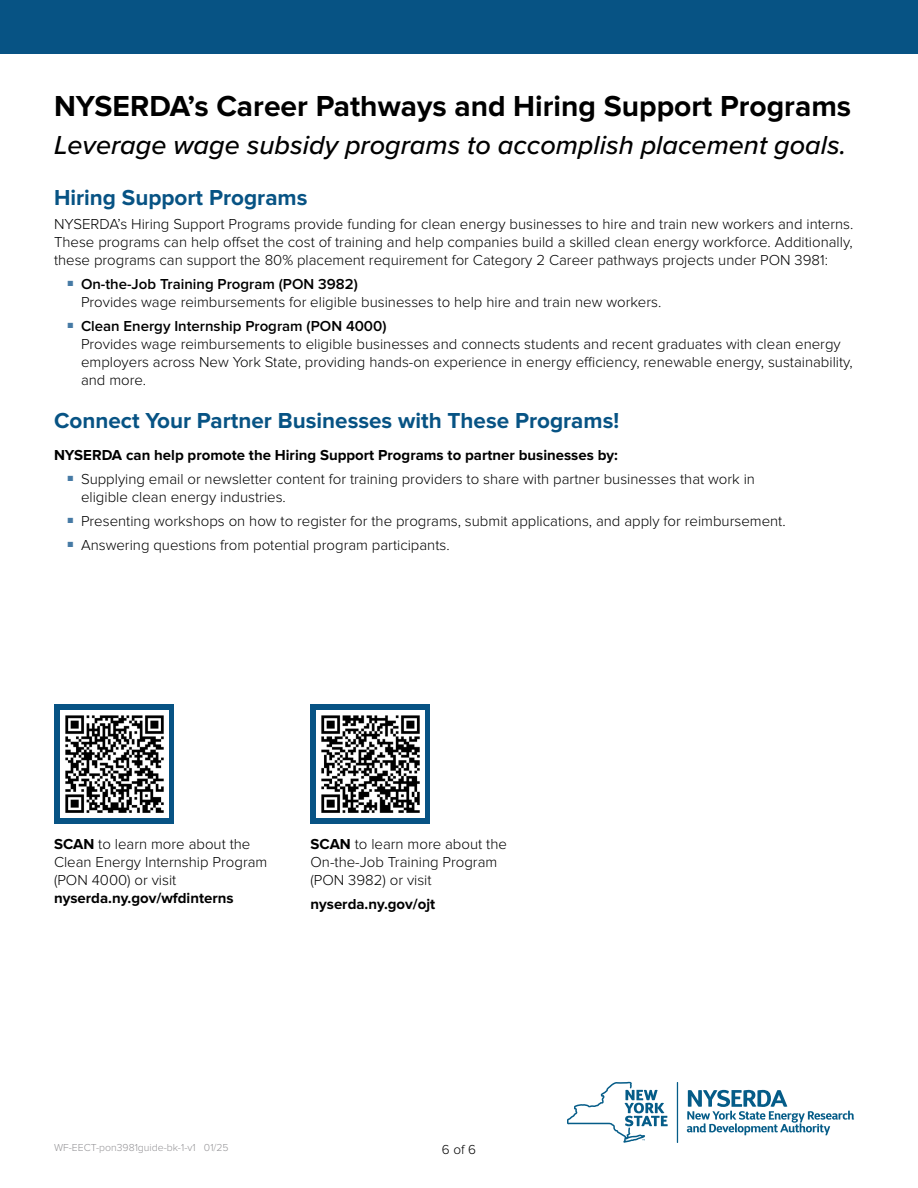
<style>
.page{position:relative;width:918px;height:1188px;background:#fff}
.page>*{position:absolute;margin:0;border:0;box-sizing:border-box;transform-origin:0 0}
.t1{font:700 30px "Proxima Nova";color:#000}
.t2{font:italic 500 27px "Proxima Nova";color:#000}
.t3{font:700 22.5px "Proxima Nova";color:#075384}
.t4{font:300 15px/18px "Proxima Nova";color:#000}
.t5{font:700 15px "Proxima Nova";color:#000}
.t6{font:300 13.5px "Proxima Nova";color:#000}
.Pub_Code{font:300 10.5px "Proxima Nova";color:#959497}
.s1{font-weight:600}
.s2{font-weight:700}
</style>
<div class="page">
<div style="left:54px;top:704px;width:120px;height:120px;background:#075384"></div>
<img style="left:60px;top:710px;width:108px;height:108px">
<div style="left:310px;top:704px;width:120px;height:120px;background:#075384"></div>
<img style="left:317px;top:710px;width:107px;height:108px">
<div style="left:0;top:0;width:918px;height:54px;background:#075384"></div>
<hr style="left:677px;top:1082px;width:1px;height:61px;background:#055c88">
<svg style="left:567px;top:1082px;width:101px;height:61px"></svg>
<svg style="left:687px;top:1090px;width:167px;height:45px"></svg>
<p class="t1" style="left:54px;top:89px;width:799px">NYSERDA’s Career Pathways and Hiring Support Programs</p>
<p class="t2" style="left:54px;top:124px;width:794px">Leverage wage subsidy programs to accomplish placement goals.</p>
<p class="t3" style="left:54px;top:184px;width:255px">Hiring Support Programs</p>
<p class="t4" style="left:54px;top:215px;width:801px;text-align:justify">NYSERDA’s Hiring Support Programs provide funding for clean energy businesses to hire and train new workers and interns.<br>These programs can help offset the cost of training and help companies build a skilled clean energy workforce. Additionally, these programs can support the 80% placement requirement for Category 2 Career pathways projects under PON 3981:</p>
<p class="t4" style="left:81px;top:275px;width:582px;text-indent:-14px"><sup>■</sup> <span class="s1">On-the-Job Training Program (PON 3982)<br></span>Provides wage reimbursements for eligible businesses to help hire and train new workers.</p>
<p class="t4" style="left:81px;top:317px;width:773px;text-indent:-14px"><sup>■</sup> <span class="s1">Clean Energy Internship Program (PON 4000)<br></span>Provides wage reimbursements to eligible businesses and connects students and recent graduates with clean energy employers across New York State, providing hands-on experience in energy efficiency, renewable energy, sustainability, and more.</p>
<p class="t3" style="left:54px;top:408px;width:567px">Connect Your Partner Businesses with These Programs!</p>
<p class="t5" style="left:54px;top:446px;width:566px">NYSERDA can help promote the Hiring Support Programs to partner businesses by:</p>
<p class="t4" style="left:81px;top:470px;width:676px;text-indent:-14px"><sup>■</sup> Supplying email or newsletter content for training providers to share with partner businesses that work in eligible clean energy industries.</p>
<p class="t4" style="left:68px;top:512px;width:720px"><sup>■</sup> Presenting workshops on how to register for the programs, submit applications, and apply for reimbursement.</p>
<p class="t4" style="left:68px;top:536px;width:384px"><sup>■</sup> Answering questions from potential program participants.</p>
<p class="t4" style="left:54px;top:835px;width:215px"><span class="s2">SCAN</span> to learn more about the<br>Clean Energy Internship Program (PON 4000) or visit <span class="s2">nyserda.ny.gov/wfdinterns</span></p>
<p class="t4" style="left:310px;top:835px;width:198px"><span class="s2">SCAN</span> to learn more about the<br>On-the-Job Training Program (PON 3982) or visit</p>
<p class="t5" style="left:310px;top:896px;width:126px">nyserda.ny.gov/ojt</p>
<p class="Pub_Code" style="left:54px;top:1142px;width:176px">WF-EECT-pon3981guide-bk-1-v1 01/25</p>
<p class="t6" style="left:442px;top:1141px;width:36px">6 of 6</p>
</div>
